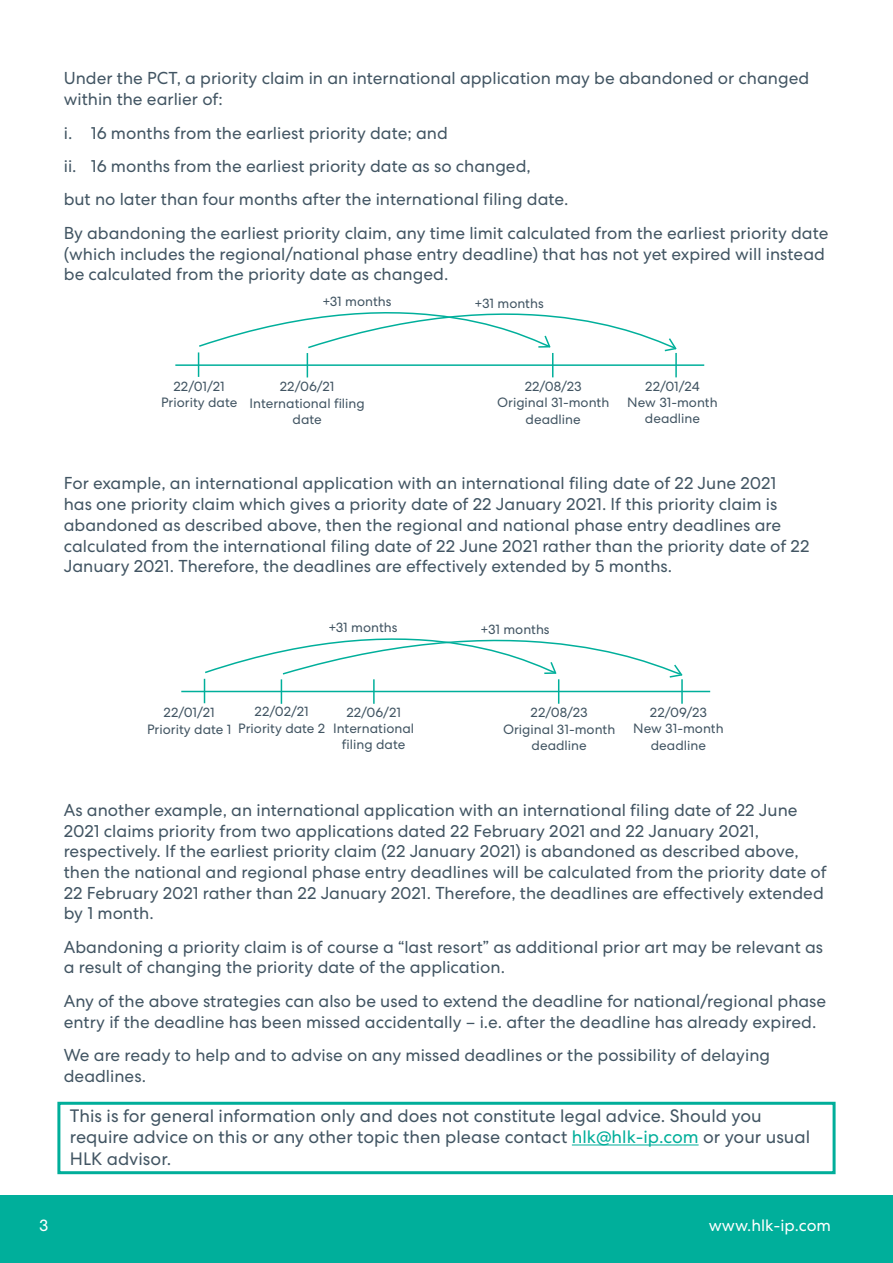
<style>
.page{position:relative;width:893px;height:1263px;background:#fff}
.page>*{position:absolute;margin:0;border:0;box-sizing:border-box;transform-origin:0 0}
.t1{font:18px/21.6px "Centra No 2";color:#425563}
.t2{font:17.25px/20.7px "Centra No 2";color:#425563}
.t3{font:16.5px "Centra No 2";color:#fff}
.HL_body_text{font:13.5px/16.2px "Centra No 2";color:#425563;text-align:center}
.s1{color:#00ae9a}
</style>
<div class="page">
<div style="left:0;top:1195px;width:893px;height:68px;background:#00af9b"></div>
<hr style="left:175px;top:364px;width:529px;height:2px;background:#00af9b">
<svg style="left:197px;top:312px;width:481px;height:65px"></svg>
<hr style="left:181px;top:691px;width:529px;height:1px;background:#00af9b">
<svg style="left:203px;top:638px;width:481px;height:66px"></svg>
<hr style="left:373px;top:679px;width:2px;height:25px;background:#00af9b">
<hr style="left:572px;top:1144px;width:127px;height:1px;background:#00ae9a">
<div style="left:57px;top:1102px;width:779px;height:72px;border:3px solid #00ae9a"></div>
<p class="t2" style="left:64px;top:68px;width:747px">Under the PCT, a priority claim in an international application may be abandoned or changed within the earlier of:</p>
<p class="t2" style="left:64px;top:122px;width:386px">i. 16 months from the earliest priority date; and</p>
<p class="t2" style="left:64px;top:156px;width:469px">ii. 16 months from the earliest priority date as so changed,</p>
<p class="t2" style="left:64px;top:189px;width:506px">but no later than four months after the international filing date.</p>
<p class="t2" style="left:64px;top:223px;width:766px">By abandoning the earliest priority claim, any time limit calculated from the earliest priority date (which includes the regional/national phase entry deadline) that has not yet expired will instead be calculated from the priority date as changed.</p>
<p class="HL_body_text" style="left:322px;top:293px;width:71px">+31 months</p>
<p class="HL_body_text" style="left:475px;top:295px;width:71px">+31 months</p>
<p class="HL_body_text" style="left:174px;top:378px;width:53px">22/01/21</p>
<p class="HL_body_text" style="left:161px;top:394px;width:78px">Priority date</p>
<p class="HL_body_text" style="left:280px;top:378px;width:56px">22/06/21</p>
<p class="HL_body_text" style="left:250px;top:395px;width:117px">International filing date</p>
<p class="HL_body_text" style="left:525px;top:378px;width:59px">22/08/23</p>
<p class="HL_body_text" style="left:497px;top:394px;width:114px">Original 31-month deadline</p>
<p class="HL_body_text" style="left:645px;top:378px;width:56px">22/01/24</p>
<p class="HL_body_text" style="left:627px;top:394px;width:92px">New 31-month deadline</p>
<p class="t2" style="left:64px;top:473px;width:747px">For example, an international application with an international filing date of 22 June 2021<br>has one priority claim which gives a priority date of 22 January 2021. If this priority claim is abandoned as described above, then the regional and national phase entry deadlines are calculated from the international filing date of 22 June 2021 rather than the priority date of 22<br>January 2021. Therefore, the deadlines are effectively extended by 5 months.</p>
<p class="HL_body_text" style="left:328px;top:620px;width:71px">+31 months</p>
<p class="HL_body_text" style="left:481px;top:621px;width:71px">+31 months</p>
<p class="HL_body_text" style="left:164px;top:704px;width:53px">22/01/21</p>
<p class="HL_body_text" style="left:147px;top:721px;width:86px">Priority date 1</p>
<p class="HL_body_text" style="left:255px;top:704px;width:56px">22/02/21</p>
<p class="HL_body_text" style="left:238px;top:720px;width:89px">Priority date 2</p>
<p class="HL_body_text" style="left:346px;top:704px;width:56px">22/06/21</p>
<p class="HL_body_text" style="left:333px;top:720px;width:83px">International filing date</p>
<p class="HL_body_text" style="left:531px;top:705px;width:59px">22/08/23</p>
<p class="HL_body_text" style="left:503px;top:721px;width:114px">Original 31-month deadline</p>
<p class="HL_body_text" style="left:650px;top:704px;width:59px">22/09/23</p>
<p class="HL_body_text" style="left:633px;top:721px;width:92px">New 31-month deadline</p>
<p class="t2" style="left:64px;top:799px;width:764px">As another example, an international application with an international filing date of 22 June 2021 claims priority from two applications dated 22 February 2021 and 22 January 2021, respectively. If the earliest priority claim (22 January 2021) is abandoned as described above, then the national and regional phase entry deadlines will be calculated from the priority date of 22 February 2021 rather than 22 January 2021. Therefore, the deadlines are effectively extended by 1 month.</p>
<p class="t2" style="left:64px;top:936px;width:761px">Abandoning a priority claim is of course a “last resort” as additional prior art may be relevant as a result of changing the priority date of the application.</p>
<p class="t2" style="left:64px;top:990px;width:764px">Any of the above strategies can also be used to extend the deadline for national/regional phase entry if the deadline has been missed accidentally – i.e. after the deadline has already expired.</p>
<p class="t2" style="left:64px;top:1045px;width:708px">We are ready to help and to advise on any missed deadlines or the possibility of delaying deadlines.</p>
<p class="t1" style="left:70px;top:1104px;width:742px">This is for general information only and does not constitute legal advice. Should you require advice on this or any other topic then please contact <span class="s1">hlk@hlk-ip.com</span> or your usual<br>HLK advisor.</p>
<p class="t3" style="left:39px;top:1216px;width:11px">3</p>
<p class="t3" style="left:709px;top:1216px;width:124px">www.hlk-ip.com</p>
</div>
